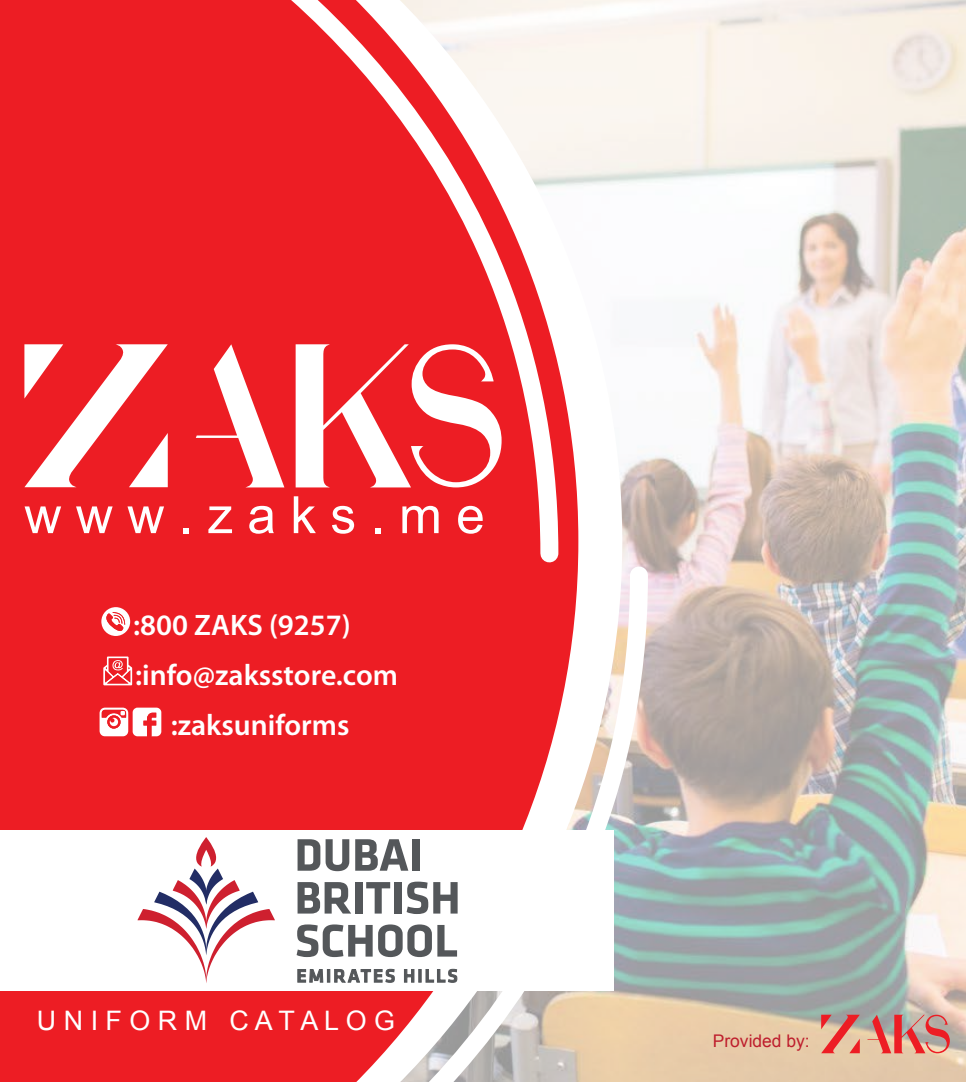
<style>
.page{position:relative;width:966px;height:1082px;background:#fff}
.page>*{position:absolute;margin:0;border:0;box-sizing:border-box;transform-origin:0 0}
.t1{font:51.4px "Arial";color:#fff}
.t2{font:600 29.8px "Myriad Pro";color:#fff}
.t3{font:26.8px "Arial";color:#fff}
.t4{font:17.4px "Arial";color:#be1e2d}
</style>
<div class="page">
<img style="left:622px;top:0;width:344px;height:1082px">
<svg style="left:578px;top:0;width:44px;height:557px"></svg>
<div style="left:0;top:0;width:578px;height:1082px;background:#ed1d24"></div>
<svg style="left:161px;top:0;width:406px;height:571px"></svg>
<svg style="left:251px;top:557px;width:406px;height:525px"></svg>
<svg style="left:24px;top:344px;width:144px;height:143px"></svg>
<svg style="left:196px;top:344px;width:88px;height:143px"></svg>
<svg style="left:296px;top:344px;width:206px;height:143px"></svg>
<div style="left:0;top:830px;width:613px;height:161px;background:#fff"></div>
<svg style="left:100px;top:708px;width:61px;height:28px"></svg>
<svg style="left:103px;top:657px;width:29px;height:28px"></svg>
<svg style="left:101px;top:607px;width:29px;height:29px"></svg>
<svg style="left:821px;top:1015px;width:39px;height:38px"></svg>
<svg style="left:867px;top:1015px;width:83px;height:38px"></svg>
<svg style="left:138px;top:837px;width:137px;height:146px"></svg>
<svg style="left:298px;top:839px;width:22px;height:32px"></svg>
<svg style="left:326px;top:839px;width:23px;height:32px"></svg>
<svg style="left:355px;top:839px;width:53px;height:32px"></svg>
<div style="left:412px;top:839px;width:7px;height:32px;background:#54575a"></div>
<svg style="left:298px;top:882px;width:53px;height:32px"></svg>
<div style="left:355px;top:882px;width:7px;height:32px;background:#54575a"></div>
<svg style="left:366px;top:882px;width:24px;height:32px"></svg>
<div style="left:394px;top:882px;width:7px;height:32px;background:#54575a"></div>
<svg style="left:407px;top:882px;width:51px;height:32px"></svg>
<svg style="left:297px;top:924px;width:160px;height:33px"></svg>
<svg style="left:297px;top:969px;width:27px;height:14px"></svg>
<hr style="left:327px;top:969px;width:3px;height:14px;background:#55585b">
<svg style="left:334px;top:968px;width:61px;height:15px"></svg>
<svg style="left:404px;top:969px;width:11px;height:14px"></svg>
<svg style="left:418px;top:969px;width:4px;height:14px"></svg>
<svg style="left:425px;top:968px;width:33px;height:15px"></svg>
<h1 class="t1" style="left:24px;top:481px;width:462px">w w w . z a k s . m e</h1>
<p class="t2" style="left:133px;top:606px;width:219px">:800 ZAKS (9257)</p>
<p class="t2" style="left:135px;top:656px;width:264px">:info@zaksstore.com</p>
<p class="t2" style="left:171px;top:706px;width:180px">:zaksuniforms</p>
<p class="t3" style="left:37px;top:1003px;width:359px">U N I F O R M C A T A L O G</p>
<p class="t4" style="left:713px;top:1029px;width:98px">Provided by:</p>
</div>
